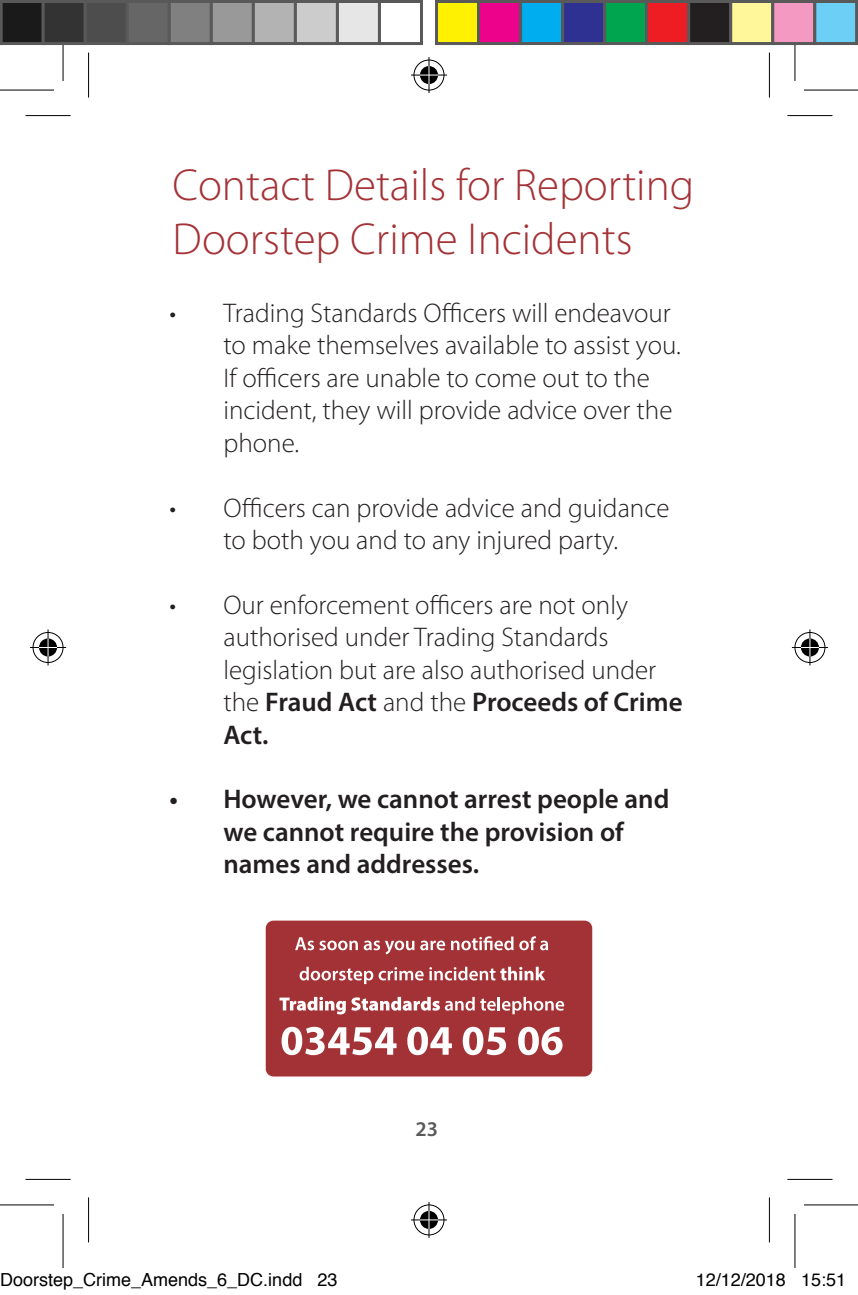
<style>
.page{position:relative;width:858px;height:1295px;background:#fff}
.page>*{position:absolute;margin:0;border:0;box-sizing:border-box;transform-origin:0 0}
.t1{font:300 45px/54px "Myriad Pro";color:#a43236}
.t2{font:300 27px/32.4px "Myriad Pro";color:#231f20}
.t3{font:600 27px/32.4px "Myriad Pro";color:#231f20}
.t4{font:600 21px "Myriad Pro";color:#5a5a5d}
.t5{font:18px "Helvetica";color:#000}
.s1{font-weight:600}
</style>
<div class="page">
<div style="left:265px;top:919px;width:327px;height:157px;background:#a23236;border-radius:8px"></div>
<div style="left:264px;top:919px;width:329px;height:158px;border:1px solid #fff;border-radius:8px"></div>
<svg style="left:295px;top:937px;width:119px;height:17px"></svg>
<svg style="left:420px;top:940px;width:25px;height:10px"></svg>
<svg style="left:451px;top:936px;width:62px;height:14px"></svg>
<svg style="left:519px;top:936px;width:29px;height:14px"></svg>
<svg style="left:299px;top:966px;width:124px;height:17px"></svg>
<svg style="left:429px;top:966px;width:116px;height:14px"></svg>
<svg style="left:279px;top:996px;width:195px;height:18px"></svg>
<svg style="left:480px;top:998px;width:15px;height:12px"></svg>
<hr style="left:497px;top:996px;width:3px;height:14px;background:#fff">
<svg style="left:502px;top:996px;width:62px;height:17px"></svg>
<svg style="left:281px;top:1026px;width:115px;height:28px"></svg>
<svg style="left:407px;top:1026px;width:45px;height:28px"></svg>
<svg style="left:462px;top:1026px;width:44px;height:28px"></svg>
<svg style="left:518px;top:1026px;width:44px;height:28px"></svg>
<svg style="left:769px;top:53px;width:1px;height:45px"></svg>
<svg style="left:769px;top:1197px;width:1px;height:44px"></svg>
<hr style="left:26px;top:115px;width:45px;height:1px;background:#000">
<hr style="left:787px;top:115px;width:45px;height:1px;background:#000">
<hr style="left:26px;top:1178px;width:45px;height:1px;background:#000">
<hr style="left:787px;top:1178px;width:45px;height:1px;background:#000">
<hr style="left:88px;top:53px;width:1px;height:45px;background:#000">
<hr style="left:88px;top:1196px;width:1px;height:45px;background:#000">
<hr style="left:768px;top:53px;width:1px;height:45px;background:#000">
<hr style="left:768px;top:1196px;width:1px;height:45px;background:#000">
<svg style="left:0;top:90px;width:54px;height:1px"></svg>
<svg style="left:804px;top:90px;width:53px;height:1px"></svg>
<svg style="left:0;top:1205px;width:54px;height:1px"></svg>
<svg style="left:804px;top:1205px;width:53px;height:1px"></svg>
<svg style="left:795px;top:45px;width:1px;height:36px"></svg>
<svg style="left:795px;top:1214px;width:1px;height:53px"></svg>
<hr style="left:0;top:89px;width:54px;height:1px;background:#000">
<hr style="left:803px;top:89px;width:54px;height:1px;background:#000">
<hr style="left:0;top:1203px;width:54px;height:2px;background:#000">
<hr style="left:803px;top:1203px;width:54px;height:2px;background:#000">
<hr style="left:62px;top:27px;width:2px;height:54px;background:#000">
<hr style="left:62px;top:1213px;width:2px;height:54px;background:#000">
<hr style="left:794px;top:27px;width:1px;height:54px;background:#000">
<hr style="left:794px;top:1213px;width:1px;height:54px;background:#000">
<div style="left:412px;top:58px;width:34px;height:34px;border:4px solid #fff;border-radius:50%"></div>
<hr style="left:411px;top:73px;width:36px;height:4px;background:#fff">
<svg style="left:427px;top:57px;width:4px;height:36px"></svg>
<div style="left:418px;top:64px;width:22px;height:22px;border:4px solid #fff;border-radius:50%"></div>
<div style="left:413px;top:60px;width:31px;height:30px;border:1px solid #000;border-radius:50%"></div>
<hr style="left:411px;top:74px;width:36px;height:2px;background:#000">
<hr style="left:428px;top:57px;width:1px;height:36px;background:#000">
<svg style="left:420px;top:66px;width:18px;height:18px"></svg>
<div style="left:412px;top:1202px;width:34px;height:34px;border:4px solid #fff;border-radius:50%"></div>
<svg style="left:411px;top:1217px;width:36px;height:4px"></svg>
<svg style="left:427px;top:1202px;width:4px;height:35px"></svg>
<div style="left:418px;top:1208px;width:22px;height:22px;border:4px solid #fff;border-radius:50%"></div>
<div style="left:413px;top:1204px;width:31px;height:30px;border:1px solid #000;border-radius:50%"></div>
<hr style="left:411px;top:1218px;width:36px;height:2px;background:#000">
<hr style="left:428px;top:1201px;width:1px;height:36px;background:#000">
<svg style="left:420px;top:1210px;width:18px;height:18px"></svg>
<div style="left:31px;top:630px;width:34px;height:34px;border:4px solid #fff;border-radius:50%"></div>
<svg style="left:31px;top:645px;width:34px;height:4px"></svg>
<svg style="left:46px;top:629px;width:4px;height:36px"></svg>
<div style="left:37px;top:636px;width:22px;height:22px;border:4px solid #fff;border-radius:50%"></div>
<div style="left:33px;top:632px;width:30px;height:30px;border:1px solid #000;border-radius:50%"></div>
<hr style="left:30px;top:646px;width:36px;height:2px;background:#000">
<hr style="left:48px;top:629px;width:1px;height:36px;background:#000">
<svg style="left:39px;top:638px;width:18px;height:18px"></svg>
<div style="left:792px;top:630px;width:34px;height:34px;border:4px solid #fff;border-radius:50%"></div>
<hr style="left:791px;top:645px;width:36px;height:4px;background:#fff">
<svg style="left:807px;top:629px;width:4px;height:36px"></svg>
<div style="left:798px;top:636px;width:22px;height:22px;border:4px solid #fff;border-radius:50%"></div>
<div style="left:794px;top:632px;width:31px;height:30px;border:1px solid #000;border-radius:50%"></div>
<hr style="left:791px;top:646px;width:36px;height:2px;background:#000">
<hr style="left:809px;top:629px;width:1px;height:36px;background:#000">
<svg style="left:800px;top:638px;width:18px;height:18px"></svg>
<div style="left:1px;top:2px;width:42px;height:42px;background:#1a1a1a"></div>
<div style="left:0;top:0;width:45px;height:45px;border:3px solid #595959"></div>
<div style="left:43px;top:2px;width:42px;height:42px;background:#333"></div>
<div style="left:42px;top:0;width:45px;height:45px;border:3px solid #595959"></div>
<div style="left:85px;top:2px;width:42px;height:42px;background:#4d4d4d"></div>
<div style="left:84px;top:0;width:45px;height:45px;border:3px solid #595959"></div>
<div style="left:127px;top:2px;width:42px;height:42px;background:#666"></div>
<div style="left:126px;top:0;width:45px;height:45px;border:3px solid #595959"></div>
<div style="left:169px;top:2px;width:42px;height:42px;background:#808080"></div>
<div style="left:168px;top:0;width:45px;height:45px;border:3px solid #595959"></div>
<div style="left:211px;top:2px;width:42px;height:42px;background:#999"></div>
<div style="left:210px;top:0;width:45px;height:45px;border:3px solid #595959"></div>
<div style="left:253px;top:2px;width:42px;height:42px;background:#b3b3b3"></div>
<div style="left:252px;top:0;width:45px;height:45px;border:3px solid #595959"></div>
<div style="left:295px;top:2px;width:42px;height:42px;background:#ccc"></div>
<div style="left:294px;top:0;width:45px;height:45px;border:3px solid #595959"></div>
<div style="left:337px;top:2px;width:42px;height:42px;background:#e6e6e6"></div>
<div style="left:336px;top:0;width:45px;height:45px;border:3px solid #595959"></div>
<div style="left:378px;top:0;width:45px;height:45px;border:3px solid #595959"></div>
<div style="left:436px;top:2px;width:42px;height:42px;background:#fff101"></div>
<div style="left:435px;top:0;width:45px;height:45px;border:3px solid #595959"></div>
<div style="left:478px;top:2px;width:42px;height:42px;background:#ed028c"></div>
<div style="left:477px;top:0;width:45px;height:45px;border:3px solid #595959"></div>
<div style="left:520px;top:2px;width:42px;height:42px;background:#00aeef"></div>
<div style="left:519px;top:0;width:45px;height:45px;border:3px solid #595959"></div>
<div style="left:562px;top:2px;width:42px;height:42px;background:#2e3092"></div>
<div style="left:561px;top:0;width:45px;height:45px;border:3px solid #595959"></div>
<div style="left:604px;top:2px;width:42px;height:42px;background:#00a54f"></div>
<div style="left:603px;top:0;width:45px;height:45px;border:3px solid #595959"></div>
<div style="left:646px;top:2px;width:42px;height:42px;background:#ee1d23"></div>
<div style="left:645px;top:0;width:45px;height:45px;border:3px solid #595959"></div>
<div style="left:688px;top:2px;width:42px;height:42px;background:#231f20"></div>
<div style="left:687px;top:0;width:45px;height:45px;border:3px solid #595959"></div>
<div style="left:730px;top:2px;width:42px;height:42px;background:#fff79a"></div>
<div style="left:729px;top:0;width:45px;height:45px;border:3px solid #595959"></div>
<div style="left:772px;top:2px;width:42px;height:42px;background:#f499c2"></div>
<div style="left:771px;top:0;width:45px;height:45px;border:3px solid #595959"></div>
<div style="left:814px;top:2px;width:42px;height:42px;background:#6bcff6"></div>
<div style="left:813px;top:0;width:44px;height:45px;border:3px solid #595959"></div>
<svg style="left:855px;top:0;width:2px;height:45px"></svg>
<p class="t1" style="left:172px;top:158px;width:523px">Contact Details for Reporting<br>Doorstep Crime Incidents</p>
<p class="t2" style="left:223px;top:296px;width:459px;text-indent:-54px">• Trading Standards Officers will endeavour to make themselves available to assist you.<br>If officers are unable to come out to the incident, they will provide advice over the phone.</p>
<p class="t2" style="left:169px;top:491px;width:501px;text-align:center">• Officers can provide advice and guidance to both you and to any injured party.</p>
<p class="t2" style="left:223px;top:588px;width:460px;text-indent:-54px">• Our enforcement officers are not only authorised under Trading Standards legislation but are also authorised under the <span class="s1">Fraud Act</span> and the <span class="s1">Proceeds of Crime<br>Act.</span></p>
<p class="t3" style="left:223px;top:782px;width:447px;text-indent:-54px">• However, we cannot arrest people and we cannot require the provision of names and addresses.</p>
<p class="t4" style="left:415px;top:1114px;width:24px">23</p>
<p class="t5" style="left:0;top:1265px;width:339px">Doorstep_Crime_Amends_6_DC.indd 23</p>
<p class="t5" style="left:695px;top:1265px;width:152px">12/12/2018 15:51</p>
</div>
